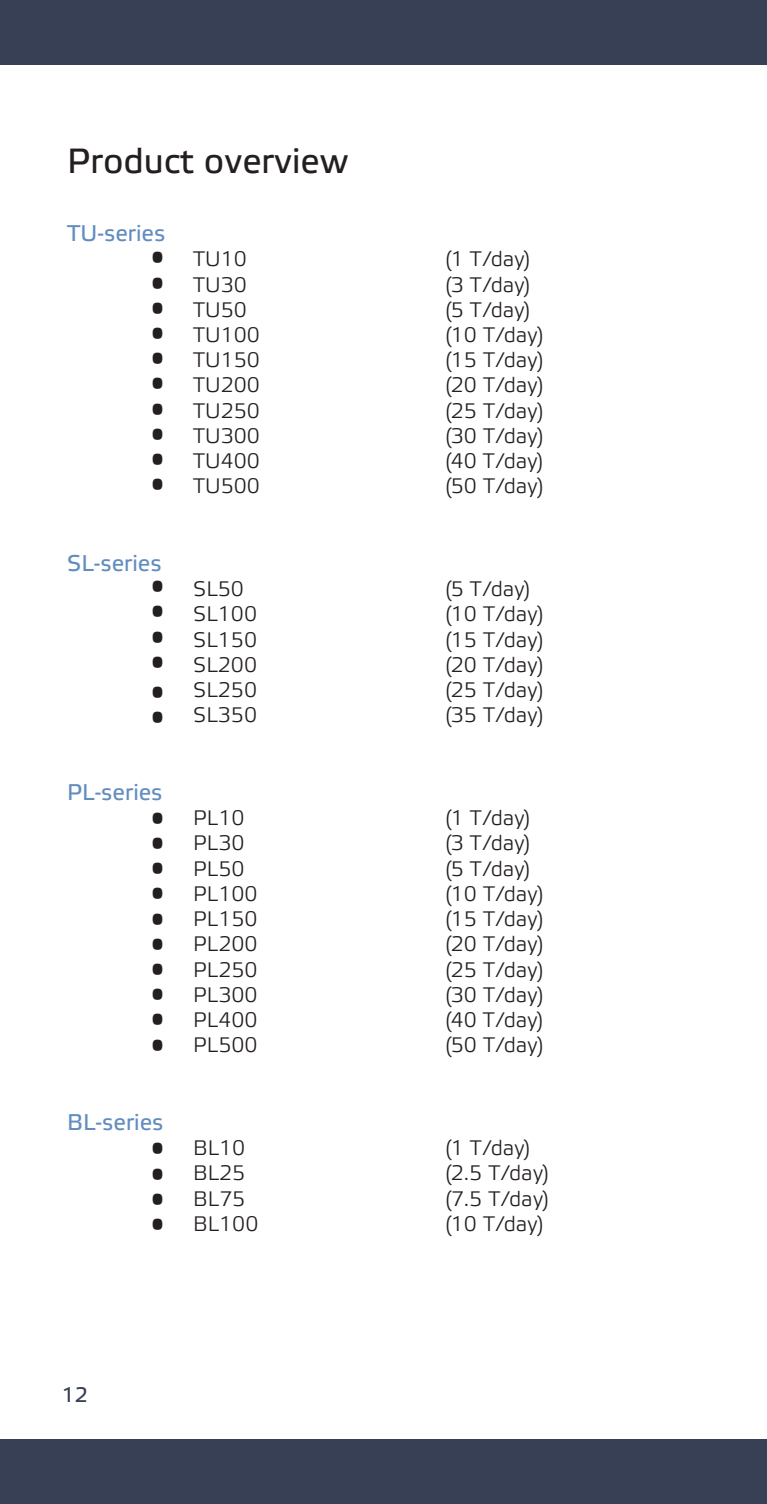
<style>
.page{position:relative;width:767px;height:1504px;background:#fff}
.page>*{position:absolute;margin:0;border:0;box-sizing:border-box;transform-origin:0 0}
.t1{font:35px "Etelka Text Pro";color:#241f1f}
.t2{font:22.75px "Etelka Text Pro";color:#638dbf}
.t3{font:21px/25.2px "Etelka Light Pro";color:#241f1f;text-align:justify}
.t4{font:21px "Etelka Text Pro";color:#374054}
</style>
<div class="page">
<div style="left:0;top:0;width:766px;height:64px;background:#374054"></div>
<div style="left:0;top:1439px;width:766px;height:64px;background:#374054"></div>
<h1 class="t1" style="left:67px;top:142px;width:283px">Product overview</h1>
<p class="t2" style="left:67px;top:221px;width:100px">TU-series</p>
<p class="t3" style="left:151px;top:246px;width:14px">• • • • • • • • • •</p>
<p class="t2" style="left:67px;top:551px;width:96px">SL-series</p>
<p class="t3" style="left:151px;top:574px;width:14px">• • • •</p>
<p class="t3" style="left:151px;top:680px;width:14px">• •</p>
<p class="t2" style="left:67px;top:779px;width:97px">PL-series</p>
<p class="t3" style="left:151px;top:806px;width:14px">• • • • • • • • • •</p>
<p class="t2" style="left:67px;top:1109px;width:98px">BL-series</p>
<p class="t3" style="left:151px;top:1136px;width:14px">• • • •</p>
<p class="t3" style="left:193px;top:248px;width:55px">TU10</p>
<p class="t3" style="left:445px;top:248px;width:86px">(1 T/day)</p>
<p class="t3" style="left:193px;top:273px;width:55px">TU30</p>
<p class="t3" style="left:445px;top:273px;width:86px">(3 T/day)</p>
<p class="t3" style="left:193px;top:298px;width:55px">TU50</p>
<p class="t3" style="left:445px;top:298px;width:86px">(5 T/day)</p>
<p class="t3" style="left:193px;top:323px;width:68px">TU100</p>
<p class="t3" style="left:445px;top:323px;width:99px">(10 T/day)</p>
<p class="t3" style="left:193px;top:348px;width:68px">TU150</p>
<p class="t3" style="left:445px;top:348px;width:99px">(15 T/day)</p>
<p class="t3" style="left:193px;top:374px;width:68px">TU200</p>
<p class="t3" style="left:445px;top:374px;width:99px">(20 T/day)</p>
<p class="t3" style="left:193px;top:399px;width:68px">TU250</p>
<p class="t3" style="left:445px;top:399px;width:99px">(25 T/day)</p>
<p class="t3" style="left:193px;top:424px;width:68px">TU300</p>
<p class="t3" style="left:445px;top:424px;width:99px">(30 T/day)</p>
<p class="t3" style="left:193px;top:449px;width:68px">TU400</p>
<p class="t3" style="left:445px;top:449px;width:99px">(40 T/day)</p>
<p class="t3" style="left:193px;top:474px;width:68px">TU500</p>
<p class="t3" style="left:445px;top:474px;width:99px">(50 T/day)</p>
<p class="t3" style="left:193px;top:577px;width:52px">SL50</p>
<p class="t3" style="left:445px;top:577px;width:86px">(5 T/day)</p>
<p class="t3" style="left:193px;top:603px;width:65px">SL100</p>
<p class="t3" style="left:445px;top:603px;width:99px">(10 T/day)</p>
<p class="t3" style="left:193px;top:628px;width:65px">SL150</p>
<p class="t3" style="left:445px;top:628px;width:99px">(15 T/day)</p>
<p class="t3" style="left:193px;top:653px;width:65px">SL200</p>
<p class="t3" style="left:445px;top:653px;width:99px">(20 T/day)</p>
<p class="t3" style="left:193px;top:678px;width:65px">SL250</p>
<p class="t3" style="left:445px;top:678px;width:99px">(25 T/day)</p>
<p class="t3" style="left:193px;top:703px;width:65px">SL350</p>
<p class="t3" style="left:445px;top:703px;width:99px">(35 T/day)</p>
<p class="t3" style="left:193px;top:806px;width:53px">PL10</p>
<p class="t3" style="left:445px;top:806px;width:86px">(1 T/day)</p>
<p class="t3" style="left:193px;top:831px;width:53px">PL30</p>
<p class="t3" style="left:445px;top:831px;width:86px">(3 T/day)</p>
<p class="t3" style="left:193px;top:857px;width:53px">PL50</p>
<p class="t3" style="left:445px;top:857px;width:86px">(5 T/day)</p>
<p class="t3" style="left:193px;top:882px;width:66px">PL100</p>
<p class="t3" style="left:445px;top:882px;width:99px">(10 T/day)</p>
<p class="t3" style="left:193px;top:907px;width:66px">PL150</p>
<p class="t3" style="left:445px;top:907px;width:99px">(15 T/day)</p>
<p class="t3" style="left:193px;top:932px;width:66px">PL200</p>
<p class="t3" style="left:445px;top:932px;width:99px">(20 T/day)</p>
<p class="t3" style="left:193px;top:957px;width:66px">PL250</p>
<p class="t3" style="left:445px;top:957px;width:99px">(25 T/day)</p>
<p class="t3" style="left:193px;top:983px;width:66px">PL300</p>
<p class="t3" style="left:445px;top:983px;width:99px">(30 T/day)</p>
<p class="t3" style="left:193px;top:1008px;width:66px">PL400</p>
<p class="t3" style="left:445px;top:1008px;width:99px">(40 T/day)</p>
<p class="t3" style="left:193px;top:1033px;width:66px">PL500</p>
<p class="t3" style="left:445px;top:1033px;width:99px">(50 T/day)</p>
<p class="t3" style="left:193px;top:1136px;width:54px">BL10</p>
<p class="t3" style="left:445px;top:1136px;width:86px">(1 T/day)</p>
<p class="t3" style="left:193px;top:1161px;width:54px">BL25</p>
<p class="t3" style="left:445px;top:1161px;width:105px">(2.5 T/day)</p>
<p class="t3" style="left:193px;top:1186px;width:54px">BL75</p>
<p class="t3" style="left:445px;top:1186px;width:105px">(7.5 T/day)</p>
<p class="t3" style="left:193px;top:1212px;width:67px">BL100</p>
<p class="t3" style="left:445px;top:1212px;width:99px">(10 T/day)</p>
<p class="t4" style="left:62px;top:1383px;width:28px">12</p>
</div>
